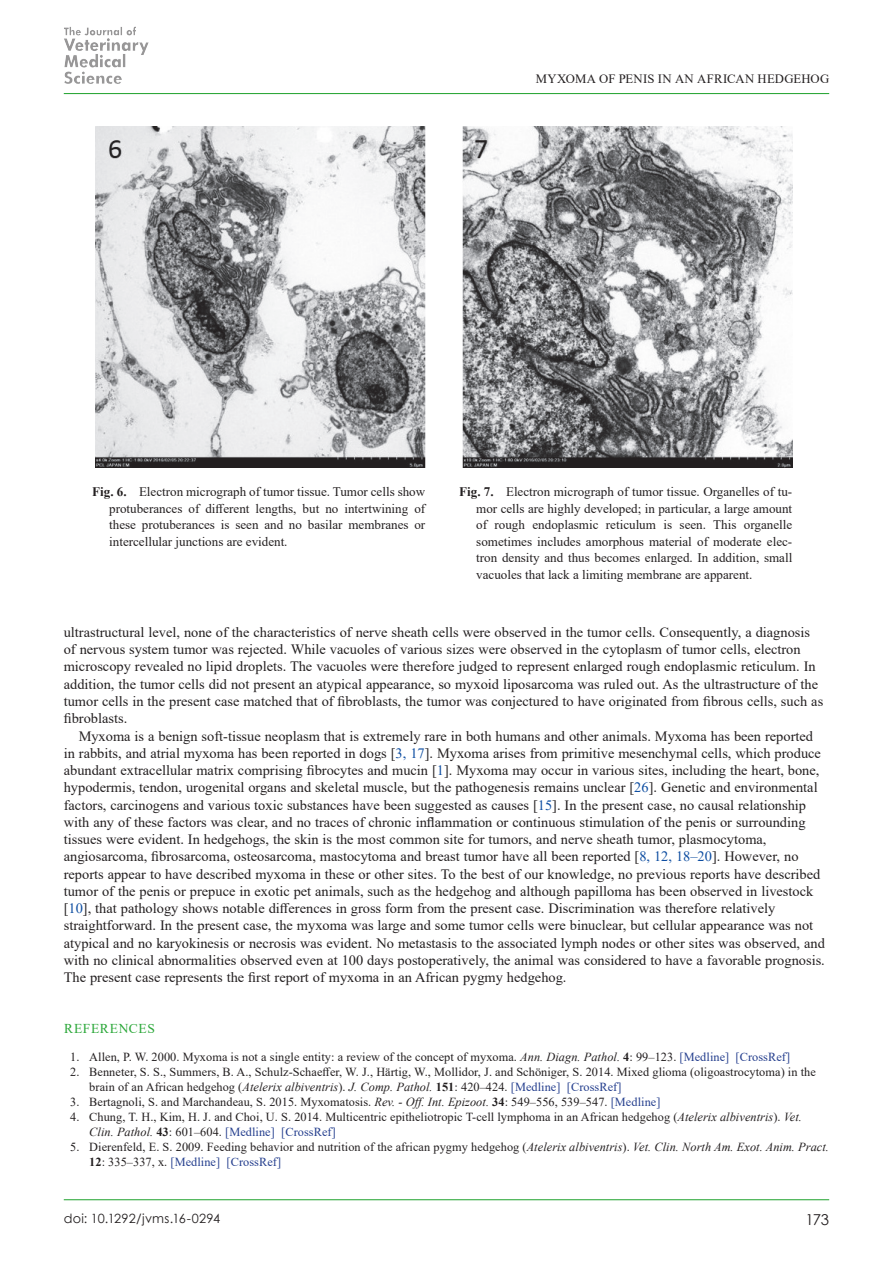
<style>
.page{position:relative;width:893px;height:1263px;background:#fff}
.page>*{position:absolute;margin:0;border:0;box-sizing:border-box;transform-origin:0 0}
.t1{font:15px "Century Gothic";color:#231f20}
.t2{font:14.25px/17.2px "Times New Roman";color:#231f20}
.t3{font:13.5px "Times New Roman";letter-spacing:.045em;color:#2aa738}
.t4{font:13.05px/16.5px "Times New Roman";color:#231f20;text-align:justify}
.t5{font:12.75px "Times New Roman";letter-spacing:.015em;color:#231f20}
.t6{font:12.75px "Century Gothic";letter-spacing:.02em;color:#231f20}
.t7{font:12.3px/15px "Times New Roman";letter-spacing:.005em;color:#231f20}
.s1{font-weight:700}
.s2{color:#0d4da1}
.s3{font-style:italic}
.s4{color:#253f8e}
</style>
<div class="page">
<img style="left:64px;top:27px;width:74px;height:24px">
<hr style="left:64px;top:93px;width:765px;height:1px;background:#2aa738">
<hr style="left:64px;top:1199px;width:765px;height:1px;background:#2aa738">
<img style="left:95px;top:127px;width:330px;height:340px">
<img style="left:462px;top:127px;width:330px;height:340px">
<p class="t5" style="left:536px;top:70px;width:295px">MYXOMA OF PENIS IN AN AFRICAN HEDGEHOG</p>
<p class="t4" style="left:109px;top:483px;width:317px;text-indent:-17px"><span class="s1">Fig. 6.</span> Electron micrograph of tumor tissue. Tumor cells show protuberances of different lengths, but no intertwining of these protuberances is seen and no basilar membranes or intercellular junctions are evident.</p>
<p class="t4" style="left:476px;top:483px;width:318px;text-indent:-17px"><span class="s1">Fig. 7.</span> Electron micrograph of tumor tissue. Organelles of tu&shy;mor cells are highly developed; in particular, a large amount of rough endoplasmic reticulum is seen. This organelle sometimes includes amorphous material of moderate elec&shy;tron density and thus becomes enlarged. In addition, small vacuoles that lack a limiting membrane are apparent.</p>
<p class="t2" style="left:64px;top:623px;width:761px">ultrastructural level, none of the characteristics of nerve sheath cells were observed in the tumor cells. Consequently, a diagnosis of nervous system tumor was rejected. While vacuoles of various sizes were observed in the cytoplasm of tumor cells, electron microscopy revealed no lipid droplets. The vacuoles were therefore judged to represent enlarged rough endoplasmic reticulum. In addition, the tumor cells did not present an atypical appearance, so myxoid liposarcoma was ruled out. As the ultrastructure of the tumor cells in the present case matched that of fibroblasts, the tumor was conjectured to have originated from fibrous cells, such as fibroblasts.</p>
<p class="t2" style="left:64px;top:727px;width:763px;text-indent:15px">Myxoma is a benign soft-tissue neoplasm that is extremely rare in both humans and other animals. Myxoma has been reported in rabbits, and atrial myxoma has been reported in dogs [<span class="s2">3, 17</span>]. Myxoma arises from primitive mesenchymal cells, which produce abundant extracellular matrix comprising fibrocytes and mucin [<span class="s2">1</span>]. Myxoma may occur in various sites, including the heart, bone, hypodermis, tendon, urogenital organs and skeletal muscle, but the pathogenesis remains unclear [<span class="s2">26</span>]. Genetic and environmental factors, carcinogens and various toxic substances have been suggested as causes [<span class="s2">15</span>]. In the present case, no causal relationship with any of these factors was clear, and no traces of chronic inflammation or continuous stimulation of the penis or surrounding tissues were evident. In hedgehogs, the skin is the most common site for tumors, and nerve sheath tumor, plasmocytoma, angiosarcoma, fibrosarcoma, osteosarcoma, mastocytoma and breast tumor have all been reported [<span class="s2">8, 12, 18–20</span>]. However, no reports appear to have described myxoma in these or other sites. To the best of our knowledge, no previous reports have described tumor of the penis or prepuce in exotic pet animals, such as the hedgehog and although papilloma has been observed in livestock [<span class="s2">10</span>], that pathology shows notable differences in gross form from the present case. Discrimination was therefore relatively straightforward. In the present case, the myxoma was large and some tumor cells were binuclear, but cellular appearance was not atypical and no karyokinesis or necrosis was evident. No metastasis to the associated lymph nodes or other sites was observed, and with no clinical abnormalities observed even at 100 days postoperatively, the animal was considered to have a favorable prognosis.<br>The present case represents the first report of myxoma in an African pygmy hedgehog.</p>
<p class="t3" style="left:64px;top:1018px;width:92px">REFERENCES</p>
<p class="t7" style="left:70px;top:1049px;width:721px">1. Allen, P. W. 2000. Myxoma is not a single entity: a review of the concept of myxoma. <span class="s3">Ann. Diagn. Pathol.</span> <span class="s1">4</span>: 99–123. <span class="s4">[Medline] [CrossRef]</span></p>
<p class="t7" style="left:89px;top:1064px;width:728px;text-indent:-19px">2. Benneter, S. S., Summers, B. A., Schulz-Schaeffer, W. J., Härtig, W., Mollidor, J. and Schöniger, S. 2014. Mixed glioma (oligoastrocytoma) in the brain of an African hedgehog (<span class="s3">Atelerix albiventris</span>). <span class="s3">J. Comp. Pathol.</span> <span class="s1">151</span>: 420–424. <span class="s4">[Medline] [CrossRef]</span></p>
<p class="t7" style="left:70px;top:1094px;width:592px">3. Bertagnoli, S. and Marchandeau, S. 2015. Myxomatosis. <span class="s3">Rev. - Off. Int. Epizoot.</span> <span class="s1">34</span>: 549–556, 539–547. <span class="s4">[Medline]</span></p>
<p class="t7" style="left:89px;top:1109px;width:714px;text-indent:-19px">4. Chung, T. H., Kim, H. J. and Choi, U. S. 2014. Multicentric epitheliotropic T-cell lymphoma in an African hedgehog (<span class="s3">Atelerix albiventris</span>). <span class="s3">Vet.<br>Clin. Pathol.</span> <span class="s1">43</span>: 601–604. <span class="s4">[Medline] [CrossRef]</span></p>
<p class="t7" style="left:89px;top:1139px;width:741px;text-indent:-19px">5. Dierenfeld, E. S. 2009. Feeding behavior and nutrition of the african pygmy hedgehog (<span class="s3">Atelerix albiventris</span>). <span class="s3">Vet. Clin. North Am. Exot. Anim. Pract.<br></span><span class="s1">12</span>: 335–337, x. <span class="s4">[Medline] [CrossRef]</span></p>
<p class="t6" style="left:64px;top:1209px;width:158px">doi: 10.1292/jvms.16-0294</p>
<p class="t1" style="left:806px;top:1209px;width:25px">173</p>
</div>
